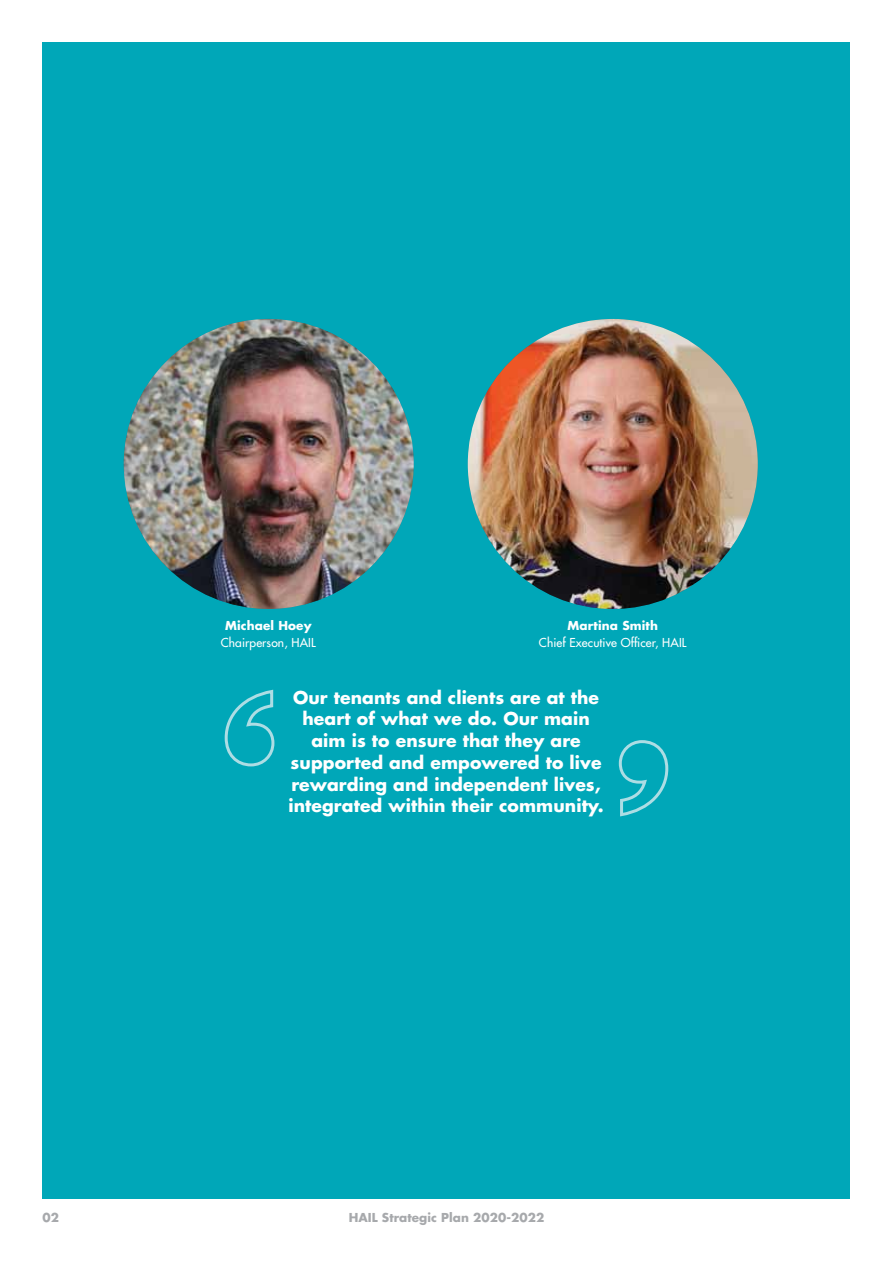
<style>
.page{position:relative;width:893px;height:1263px;background:#fff}
.page>*{position:absolute;margin:0;border:0;box-sizing:border-box;transform-origin:0 0}
.t1{font:700 17.25px/21.8px "Futura LT";letter-spacing:.005em;color:#fff;text-align:center}
.t2{font:12px "Futura LT";letter-spacing:.01em;color:#fff}
.t3{font:700 12px "Futura LT";letter-spacing:.005em;color:#a7a9ac}
.t4{font:700 12px "Futura LT";letter-spacing:.01em;color:#fff}
</style>
<div class="page">
<div style="left:43px;top:43px;width:807px;height:1156px;background:#00a7b8"></div>
<img style="left:124px;top:319px;width:290px;height:290px;border-radius:145px">
<img style="left:468px;top:319px;width:290px;height:290px;border-radius:145px">
<svg style="left:224px;top:689px;width:51px;height:78px"></svg>
<svg style="left:618px;top:740px;width:51px;height:77px"></svg>
<p class="t4" style="left:225px;top:618px;width:88px">Michael Hoey</p>
<p class="t2" style="left:221px;top:635px;width:97px">Chairperson, HAIL</p>
<p class="t4" style="left:568px;top:618px;width:92px">Martina Smith</p>
<p class="t2" style="left:539px;top:635px;width:149px">Chief Executive Officer, HAIL</p>
<p class="t1" style="left:288px;top:686px;width:317px">Our tenants and clients are at the heart of what we do. Our main aim is to ensure that they are supported and empowered to live rewarding and independent lives, integrated within their community.</p>
<p class="t3" style="left:43px;top:1209px;width:18px">02</p>
<p class="t3" style="left:349px;top:1209px;width:197px">HAIL Strategic Plan 2020-2022</p>
</div>
